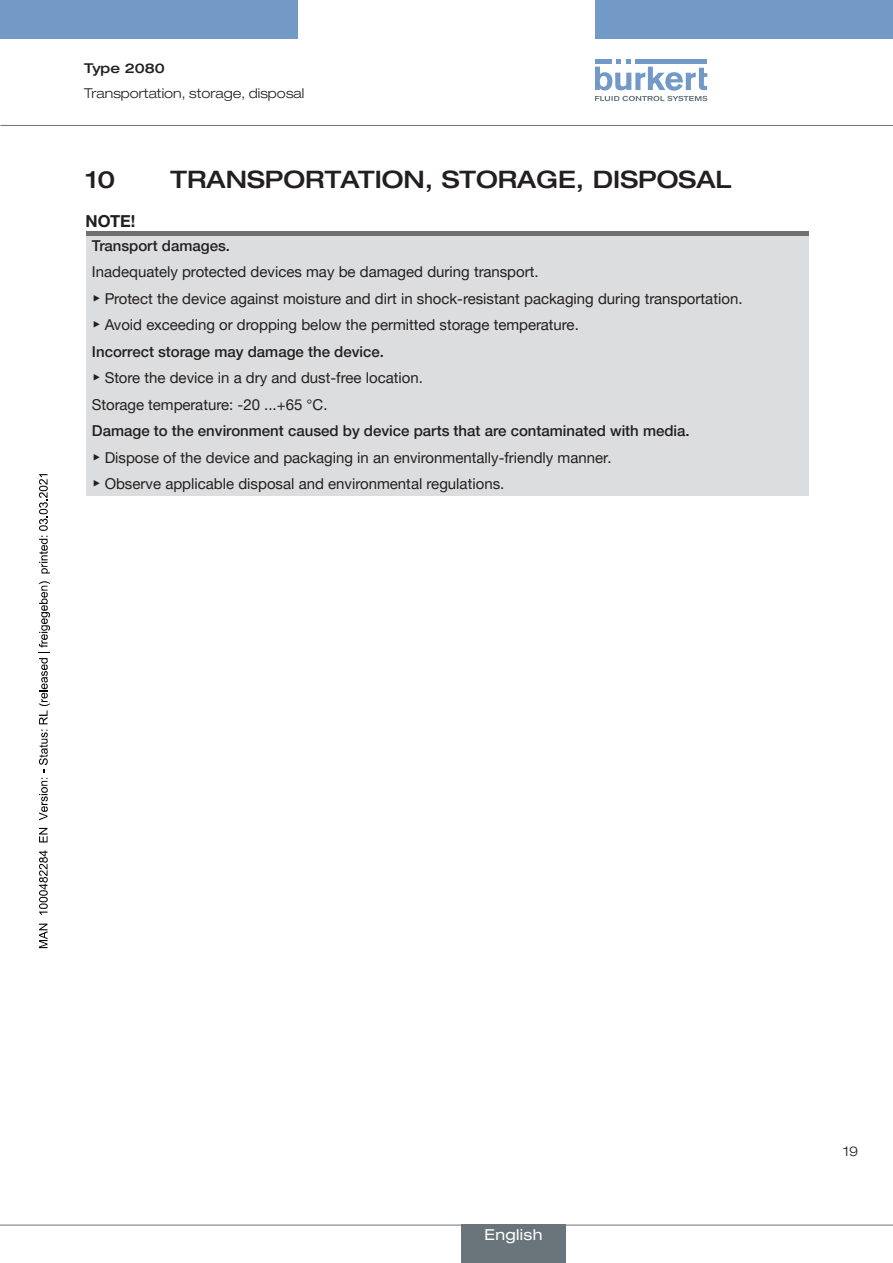
<style>
.page{position:relative;width:893px;height:1263px;background:#fff}
.page>*{position:absolute;margin:0;border:0;box-sizing:border-box;transform-origin:0 0}
.t1{font:500 expanded 24px "Helvetica Neue LTW1 G";color:#231f20}
.t2{font:700 16.5px "Helvetica Neue LTW1 G";color:#231f20}
.t3{font:15px/26.5px "Helvetica Neue LTW1 G";color:#231f20}
.t4{font:500 15px "Helvetica Neue LTW1 G";color:#231f20}
.t5{font:expanded 15px "Helvetica Neue LTW1 G";letter-spacing:.025em;color:#fff}
.t6{font:300 expanded 13.5px "Helvetica Neue LTW1 G";color:#231f20}
.t7{font:500 expanded 13.5px "Helvetica Neue LTW1 G";color:#231f20}
.s1{font-family:"Arial Unicode MS"}
.s2{font-weight:500}
</style>
<div class="page">
<div style="left:0;top:0;width:298px;height:38px;background:#739ac7"></div>
<div style="left:595px;top:0;width:298px;height:38px;background:#739ac7"></div>
<svg style="left:595px;top:60px;width:112px;height:41px"></svg>
<hr style="left:0;top:125px;width:893px;height:1px;background:#6a747b">
<hr style="left:0;top:1225px;width:893px;height:1px;background:#6a747b">
<div style="left:86px;top:231px;width:722px;height:5px;background:#6d6f71"></div>
<div style="left:86px;top:236px;width:722px;height:260px;background:#dcddde"></div>
<div style="left:461px;top:1225px;width:105px;height:38px;background:#6a747b"></div>
<svg style="left:39px;top:924px;width:9px;height:24px"></svg>
<svg style="left:39px;top:850px;width:9px;height:65px"></svg>
<svg style="left:39px;top:828px;width:9px;height:14px"></svg>
<svg style="left:39px;top:581px;width:11px;height:239px"></svg>
<svg style="left:39px;top:474px;width:11px;height:99px"></svg>
<p class="t7" style="left:84px;top:60px;width:82px">TYPE 2080</p>
<p class="t6" style="left:84px;top:85px;width:222px">Transportation, storage, disposal</p>
<h1 class="t1" style="left:86px;top:164px;width:31px">10</h1>
<h1 class="t1" style="left:171px;top:164px;width:562px">TRANSPO RTATIO N, STO RAGE, DISPOSAL</h1>
<p class="t2" style="left:86px;top:211px;width:51px">Note!</p>
<p class="t4" style="left:92px;top:236px;width:140px">Transport damages.</p>
<p class="t3" style="left:92px;top:259px;width:652px">Inadequately protected devices may be damaged during transport.<br><span class="s1">▶</span> Protect the device against moisture and dirt in shock-resistant packaging during transportation. <span class="s1">▶</span> Avoid exceeding or dropping below the permitted storage temperature.<br><span class="s2">Incorrect storage may damage the device.<br></span><span class="s1">▶</span> Store the device in a dry and dust-free location.<br>Storage temperature: -20 ...+65 °C.</p>
<p class="t3" style="left:92px;top:418px;width:599px"><span class="s2">Damage to the environment caused by device parts that are contaminated with media. </span><span class="s1">▶</span> Dispose of the device and packaging in an environmentally-friendly manner.<br><span class="s1">▶</span> Observe applicable disposal and environmental regulations.</p>
<p class="t5" style="left:484px;top:1225px;width:60px">English</p>
<p class="t6" style="left:843px;top:1143px;width:17px">19</p>
</div>
